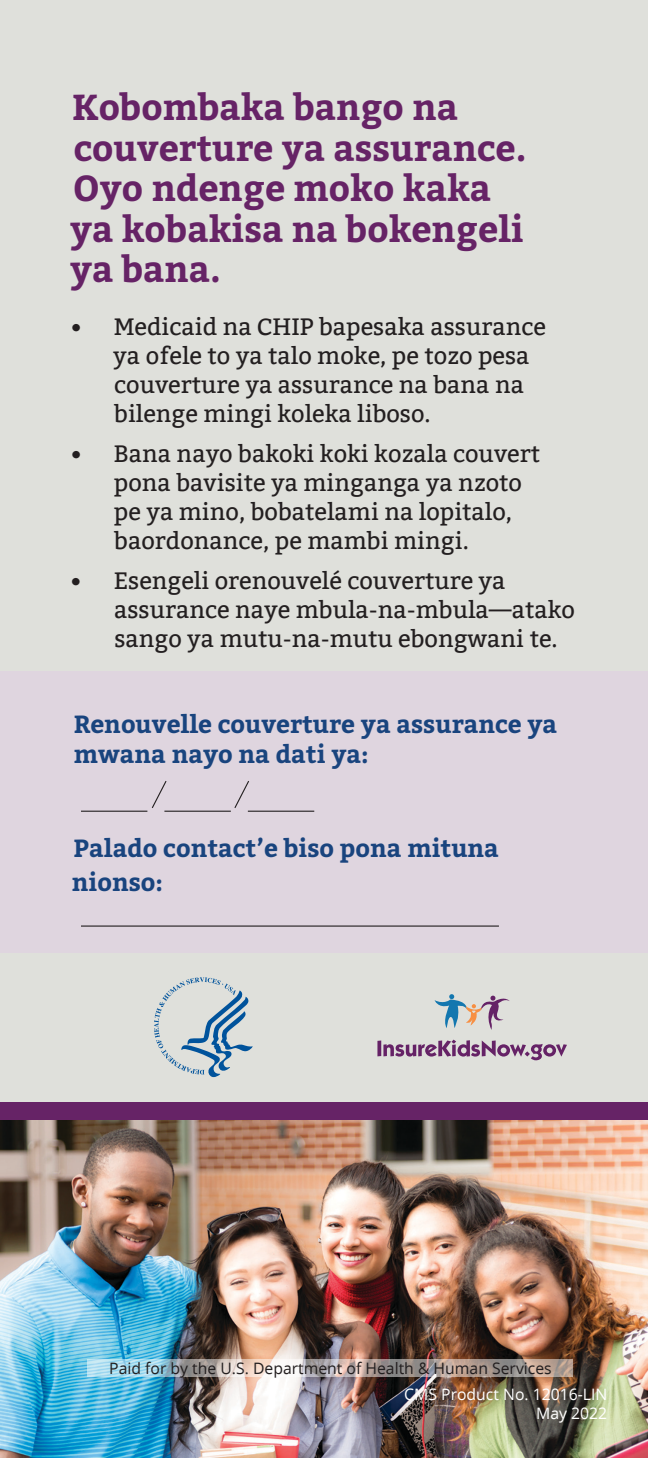
<style>
.page{position:relative;width:648px;height:1458px;background:#dfe0db}
.page>*{position:absolute;margin:0;border:0;box-sizing:border-box;transform-origin:0 0}
.t1{font:700 36px/40.5px "Bitter";color:#662366}
.t2{font:700 24.75px/29.2px "Bitter";color:#19447e}
.Bullets{font:23.62px/29.2px "Bitter";color:#231f20}
.t3{font:15.75px "Open Sans";color:#231f20}
.Bullets-2{font:15.75px/18.9px "Open Sans";color:#fff;text-align:right}
</style>
<div class="page">
<img style="left:0;top:1120px;width:648px;height:338px">
<div style="left:0;top:1102px;width:648px;height:18px;background:#662366"></div>
<div style="left:0;top:671px;width:648px;height:282px;background:#dfd5df"></div>
<svg style="left:435px;top:994px;width:75px;height:36px"></svg>
<svg style="left:377px;top:1041px;width:4px;height:15px"></svg>
<svg style="left:383px;top:1040px;width:184px;height:20px"></svg>
<svg style="left:154px;top:977px;width:99px;height:100px"></svg>
<svg style="left:87px;top:1359px;width:486px;height:18px;background:#b6b4b3"></svg>
<hr style="left:81px;top:926px;width:418px;height:1px;background:#231f20">
<hr style="left:81px;top:811px;width:66px;height:1px;background:#231f20">
<hr style="left:164px;top:811px;width:67px;height:1px;background:#231f20">
<hr style="left:248px;top:811px;width:66px;height:1px;background:#231f20">
<svg style="left:234px;top:781px;width:15px;height:27px"></svg>
<svg style="left:151px;top:781px;width:16px;height:27px"></svg>
<h1 class="t1" style="left:70px;top:88px;width:458px">Kobombaka bango na couverture ya assurance.<br>Oyo ndenge moko kaka ya kobakisa na bokengeli ya bana.</h1>
<p class="Bullets" style="left:71px;top:312px;width:13px">•</p>
<p class="Bullets" style="left:113px;top:312px;width:434px">Medicaid na CHIP bapesaka assurance ya ofele to ya talo moke, pe tozo pesa couverture ya assurance na bana na bilenge mingi koleka liboso.</p>
<p class="Bullets" style="left:71px;top:439px;width:13px">•</p>
<p class="Bullets" style="left:114px;top:439px;width:428px">Bana nayo bakoki koki kozala couvert pona bavisite ya minganga ya nzoto pe ya mino, bobatelami na lopitalo, baordonance, pe mambi mingi.</p>
<p class="Bullets" style="left:70px;top:566px;width:13px">•</p>
<p class="Bullets" style="left:113px;top:566px;width:463px">Esengeli orenouvelé couverture ya assurance naye mbula-na-mbula—atako sango ya mutu-na-mutu ebongwani te.</p>
<p class="t2" style="left:74px;top:710px;width:485px">Renouvelle couverture ya assurance ya mwana nayo na dati ya:</p>
<h2 class="t2" style="left:72px;top:832px;width:429px;line-height:33.8px">Palado contact’e biso pona mituna nionso:</h2>
<p class="t3" style="left:109px;top:1359px;width:444px">Paid for by the U.S. Department of Health &amp; Human Services</p>
<p class="Bullets-2" style="left:404px;top:1385px;width:205px">CMS Product No. 12016-LIN<br>May 2022</p>
</div>
